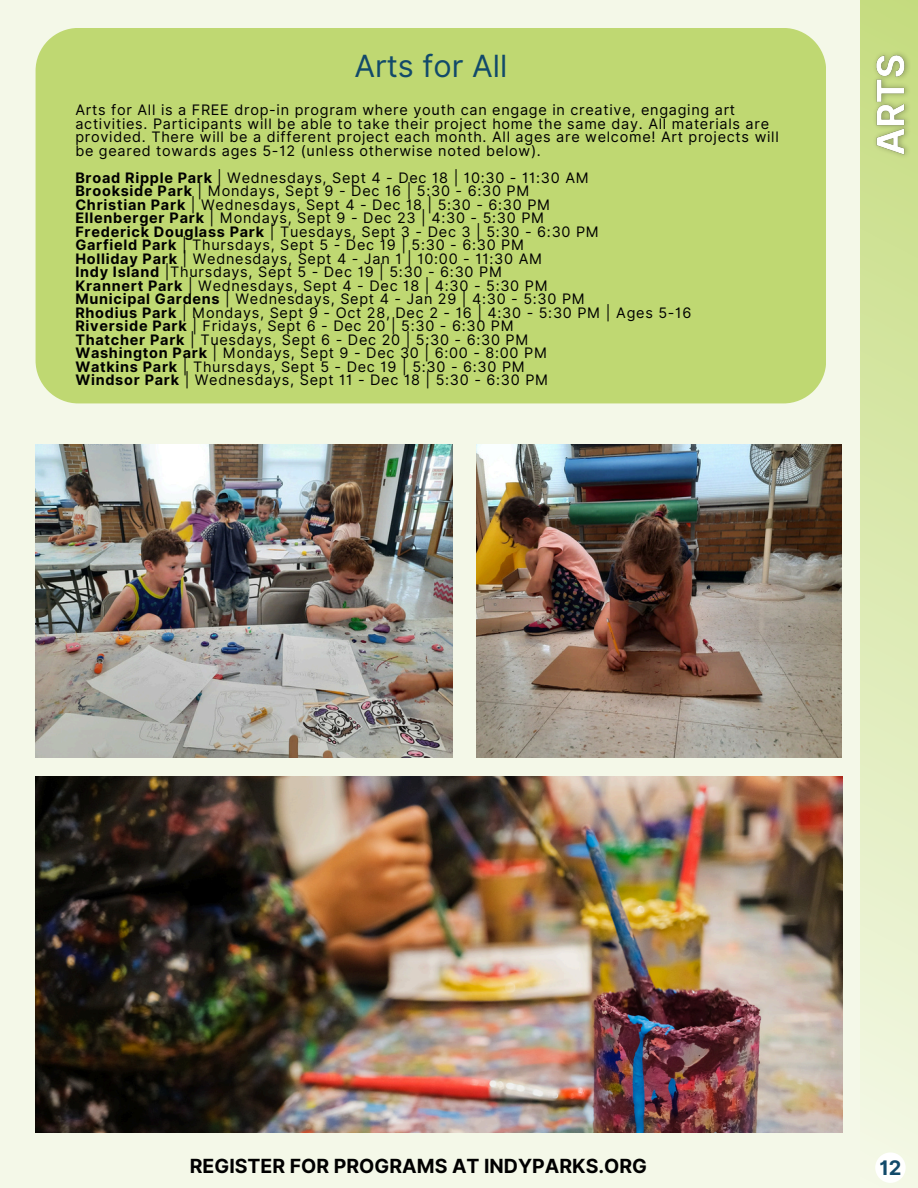
<style>
.page{position:relative;width:918px;height:1188px;background:#f4f8e8}
.page>*{position:absolute;margin:0;border:0;box-sizing:border-box;transform-origin:0 0}
.t1{font:30.6px "Inter";color:#124a6a}
.t2{font:700 20.1px "Inter";color:#124a6a}
.t3{font:700 19.5px "Inter";color:#000}
.t4{font:14.4px/13.5px "Inter";letter-spacing:.05em;color:#000}
.s1{font-weight:700}
</style>
<div class="page">
<svg style="left:861px;top:0;width:57px;height:1090px;background:#dce9b2"></svg>
<div style="left:875px;top:1152px;width:31px;height:31px;background:#fff;border-radius:50%"></div>
<div style="left:36px;top:28px;width:790px;height:375px;background:#bfd872"></div>
<img style="left:36px;top:444px;width:417px;height:314px">
<img style="left:477px;top:444px;width:364px;height:314px">
<img style="left:36px;top:777px;width:806px;height:355px">
<img style="left:868px;top:43px;width:49px;height:121px">
<p class="t1" style="left:354px;top:47px;width:154px">Arts for All</p>
<p class="t4" style="left:75px;top:103px;width:705px">Arts for All is a FREE drop-in program where youth can engage in creative, engaging art activities. Participants will be able to take their project home the same day. All materials are provided. There will be a different project each month. All ages are welcome! Art projects will be geared towards ages 5-12 (unless otherwise noted below).</p>
<p class="t4" style="left:75px;top:171px;width:515px"><span class="s1">Broad Ripple Park</span> | Wednesdays, Sept 4 - Dec 18 | 10:30 - 11:30 AM</p>
<p class="t4" style="left:75px;top:184px;width:456px"><span class="s1">Brookside Park</span> | Mondays, Sept 9 - Dec 16 | 5:30 - 6:30 PM</p>
<p class="t4" style="left:75px;top:198px;width:477px"><span class="s1">Christian Park</span> | Wednesdays, Sept 4 - Dec 18 | 5:30 - 6:30 PM</p>
<p class="t4" style="left:75px;top:211px;width:471px"><span class="s1">Ellenberger Park</span> | Mondays, Sept 9 - Dec 23 | 4:30 - 5:30 PM</p>
<p class="t4" style="left:75px;top:225px;width:525px"><span class="s1">Frederick Douglass Park</span> | Tuesdays, Sept 3 - Dec 3 | 5:30 - 6:30 PM</p>
<p class="t4" style="left:75px;top:238px;width:450px"><span class="s1">Garfield Park</span> | Thursdays, Sept 5 - Dec 19 | 5:30 - 6:30 PM</p>
<p class="t4" style="left:75px;top:252px;width:468px"><span class="s1">Holliday Park</span> | Wednesdays, Sept 4 - Jan 1 | 10:00 - 11:30 AM</p>
<p class="t4" style="left:75px;top:265px;width:428px"><span class="s1">Indy Island</span> |Thursdays, Sept 5 - Dec 19 | 5:30 - 6:30 PM</p>
<p class="t4" style="left:75px;top:279px;width:474px"><span class="s1">Krannert Park</span> | Wednesdays, Sept 4 - Dec 18 | 4:30 - 5:30 PM</p>
<p class="t4" style="left:75px;top:292px;width:511px"><span class="s1">Municipal Gardens</span> | Wednesdays, Sept 4 - Jan 29 | 4:30 - 5:30 PM</p>
<p class="t4" style="left:75px;top:306px;width:617px"><span class="s1">Rhodius Park</span> | Mondays, Sept 9 - Oct 28, Dec 2 - 16 | 4:30 - 5:30 PM | Ages 5-16</p>
<p class="t4" style="left:75px;top:319px;width:440px"><span class="s1">Riverside Park</span> | Fridays, Sept 6 - Dec 20 | 5:30 - 6:30 PM</p>
<p class="t4" style="left:75px;top:333px;width:455px"><span class="s1">Thatcher Park</span> | Tuesdays, Sept 6 - Dec 20 | 5:30 - 6:30 PM</p>
<p class="t4" style="left:75px;top:346px;width:473px"><span class="s1">Washington Park</span> | Mondays, Sept 9 - Dec 30 | 6:00 - 8:00 PM</p>
<h3 class="t4" style="left:75px;top:360px;width:451px"><span class="s1">Watkins Park</span> | Thursdays, Sept 5 - Dec 19 | 5:30 - 6:30 PM</h3>
<p class="t4" style="left:75px;top:373px;width:475px"><span class="s1">Windsor Park</span> | Wednesdays, Sept 11 - Dec 18 | 5:30 - 6:30 PM</p>
<p class="t3" style="left:190px;top:1155px;width:459px">REGISTER FOR PROGRAMS AT INDYPARKS.ORG</p>
<h2 class="t2" style="left:879px;top:1155px;width:24px">12</h2>
</div>
